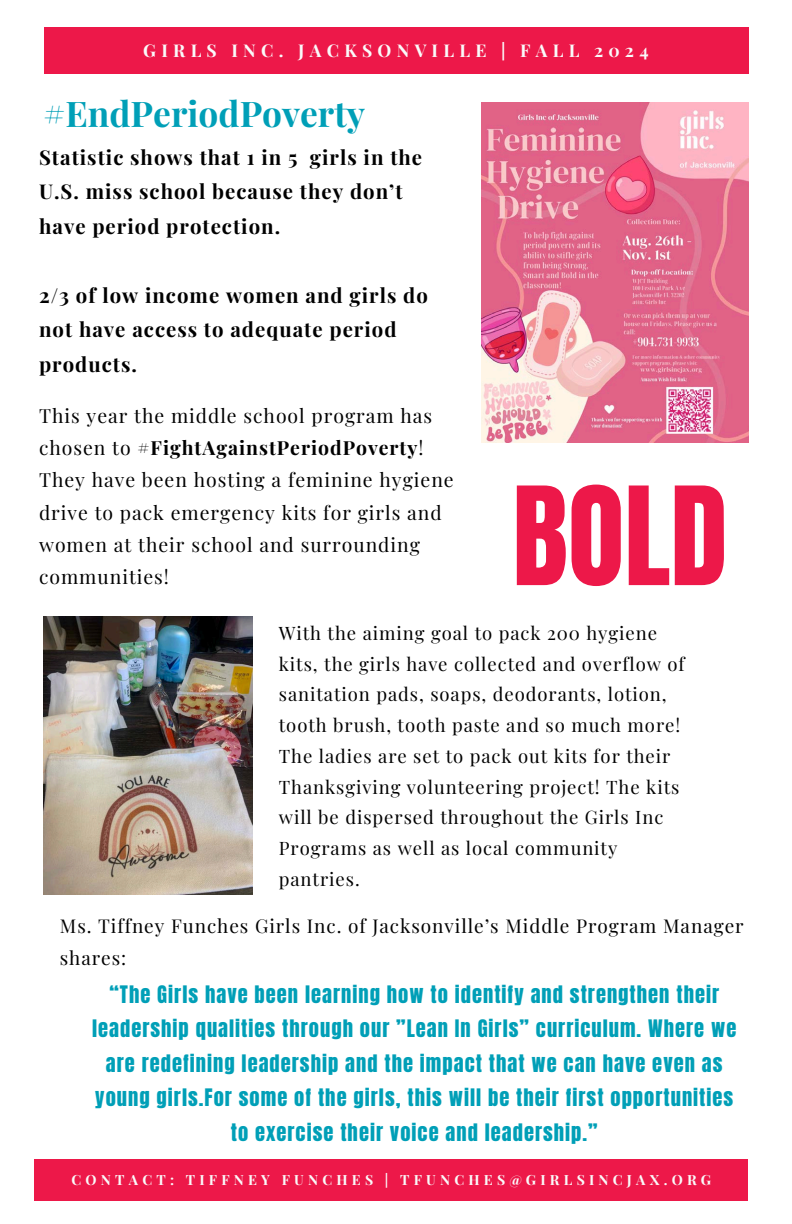
<style>
.page{position:relative;width:792px;height:1224px;background:#fff}
.page>*{position:absolute;margin:0;border:0;box-sizing:border-box;transform-origin:0 0}
.t1{font:116px "Anton";color:#ed1849}
.t2{font:700 35.3px "Playfair Display";color:#009fb7}
.t3{font:20.5px/34.6px "Anton";letter-spacing:.05em;color:#009fb7;text-align:center}
.t4{font:700 20.4px/34.5px "Playfair Display";letter-spacing:.05em;color:#000}
.t5{font:19.4px/32.3px "Playfair Display";letter-spacing:.05em;color:#000}
.t6{font:19px/32.2px "Playfair Display";letter-spacing:.05em;color:#000}
.t7{font:18.5px/30.8px "Playfair Display";letter-spacing:.05em;color:#000}
.t8{font:700 17.5px "Playfair Display";letter-spacing:.3em;color:#fafafa}
.t9{font:700 14px "Playfair Display";letter-spacing:.3em;color:#fafafa}
.s1{font-weight:700}
</style>
<div class="page">
<div style="left:44px;top:28px;width:704px;height:46px;background:#ed1849"></div>
<img style="left:481px;top:102px;width:267px;height:341px">
<div style="left:34px;top:1159px;width:714px;height:42px;background:#ed1849"></div>
<img style="left:44px;top:616px;width:209px;height:279px">
<h5 class="t8" style="left:143px;top:39px;width:507px">GIRLS INC. JACKSONVILLE | FALL 2024</h5>
<h3 class="t2" style="left:44px;top:89px;width:323px">#EndPeriodPoverty</h3>
<h4 class="t4" style="left:39px;top:139px;width:385px">Statistic shows that 1 in 5 girls in the<br>U.S. miss school because they don’t have period protection.</h4>
<h1 class="t4" style="left:39px;top:277px;width:390px">2/3 of low income women and girls do not have access to adequate period products.</h1>
<p class="t5" style="left:39px;top:399px;width:416px">This year the middle school program has chosen to <span class="s1">#FightAgainstPeriodPoverty</span>!<br>They have been hosting a feminine hygiene drive to pack emergency kits for girls and women at their school and surrounding communities!</p>
<p class="t1" style="left:512px;top:453px;width:217px">BOLD</p>
<h4 class="t7" style="left:279px;top:617px;width:407px">With the aiming goal to pack 200 hygiene kits, the girls have collected and overflow of sanitation pads, soaps, deodorants, lotion, tooth brush, tooth paste and so much more!<br>The ladies are set to pack out kits for their Thanksgiving volunteering project! The kits will be dispersed throughout the Girls Inc Programs as well as local community pantries.</h4>
<h4 class="t6" style="left:60px;top:909px;width:685px">Ms. Tiffney Funches Girls Inc. of Jacksonville’s Middle Program Manager shares:</h4>
<h4 class="t3" style="left:92px;top:977px;width:646px">“The Girls have been learning how to identify and strengthen their leadership qualities through our ”Lean In Girls” curriculum. Where we are redefining leadership and the impact that we can have even as young girls.For some of the girls, this will be their first opportunities to exercise their voice and leadership.”</h4>
<p class="t9" style="left:72px;top:1170px;width:641px">CONTACT: TIFFNEY FUNCHES | TFUNCHES@GIRLSINCJAX.ORG</p>
</div>
